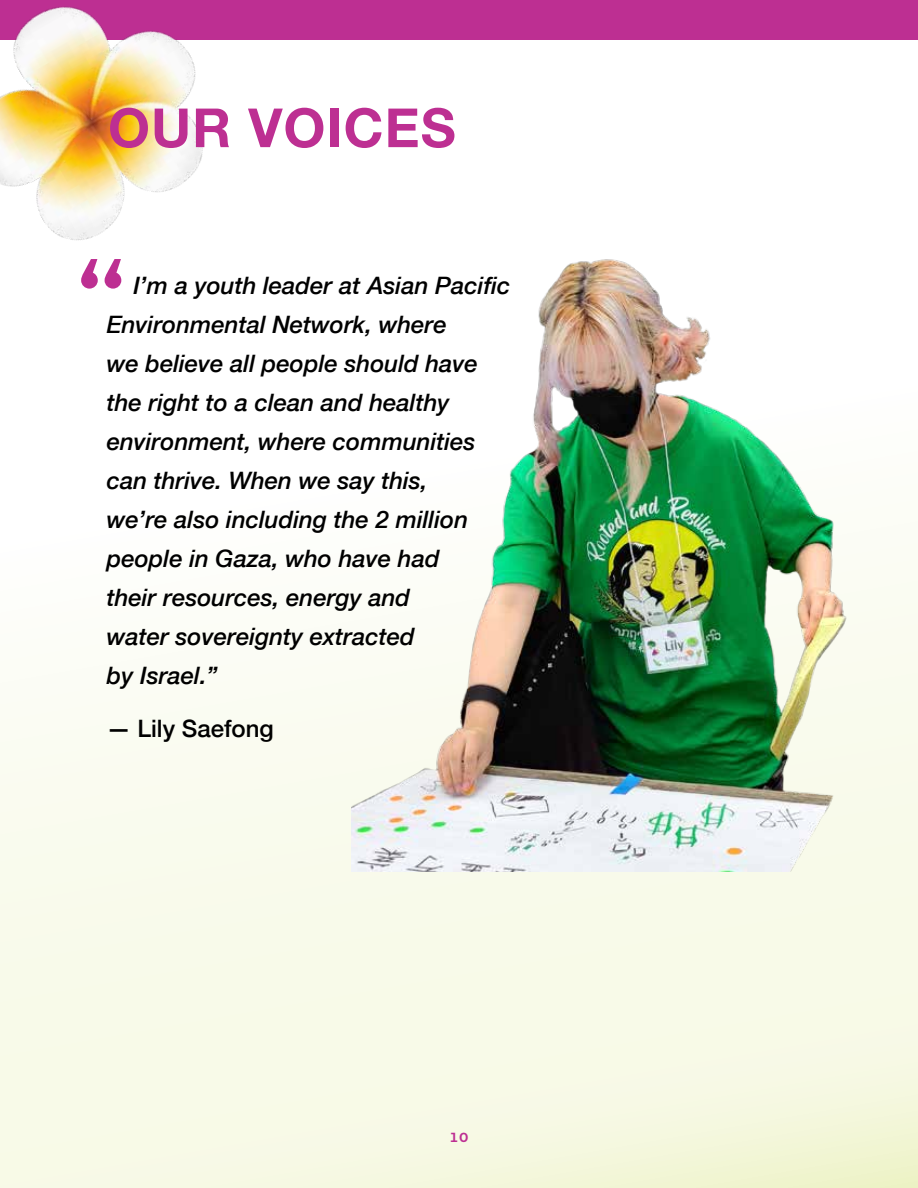
<style>
.page{position:relative;width:918px;height:1188px;background:#fff}
.page>*{position:absolute;margin:0;border:0;box-sizing:border-box;transform-origin:0 0}
.t1{font:600 126px "Neutra Text TF";color:#bd2f92}
.t2{font:700 54px "Helvetica Neue";letter-spacing:.02em;color:#bd2f92}
.t3{font:italic 500 24px/39px "Helvetica Neue";color:#000}
.t4{font:500 24px "Helvetica Neue";color:#000}
.t5{font:600 18px "Neutra Text TF";color:#bd2f92}
</style>
<div class="page">
<div style="left:0;top:52px;width:918px;height:1136px;background:linear-gradient(to bottom,#fff,#f6f9e3)"></div>
<div style="left:0;top:0;width:918px;height:40px;background:#bd2f92"></div>
<svg style="left:917px;top:52px;width:1px;height:1136px"></svg>
<img style="left:351px;top:243px;width:537px;height:629px">
<img style="left:0;top:6px;width:266px;height:282px">
<h2 class="t2" style="left:108px;top:86px;width:349px">OUR VOICES</h2>
<h1 class="t1" style="left:76px;top:224px;width:53px">“</h1>
<p class="t3" style="left:107px;top:265px;width:405px;text-indent:27px">I’m a youth leader at Asian Pacific<br>Environmental Network, where<br>we believe all people should have the right to a clean and healthy environment, where communities can thrive. When we say this,<br>we’re also including the 2 million people in Gaza, who have had<br>their resources, energy and<br>water sovereignty extracted<br>by Israel.”</p>
<p class="t4" style="left:107px;top:709px;width:169px">— Lily Saefong</p>
<p class="t5" style="left:450px;top:1125px;width:20px">10</p>
</div>
